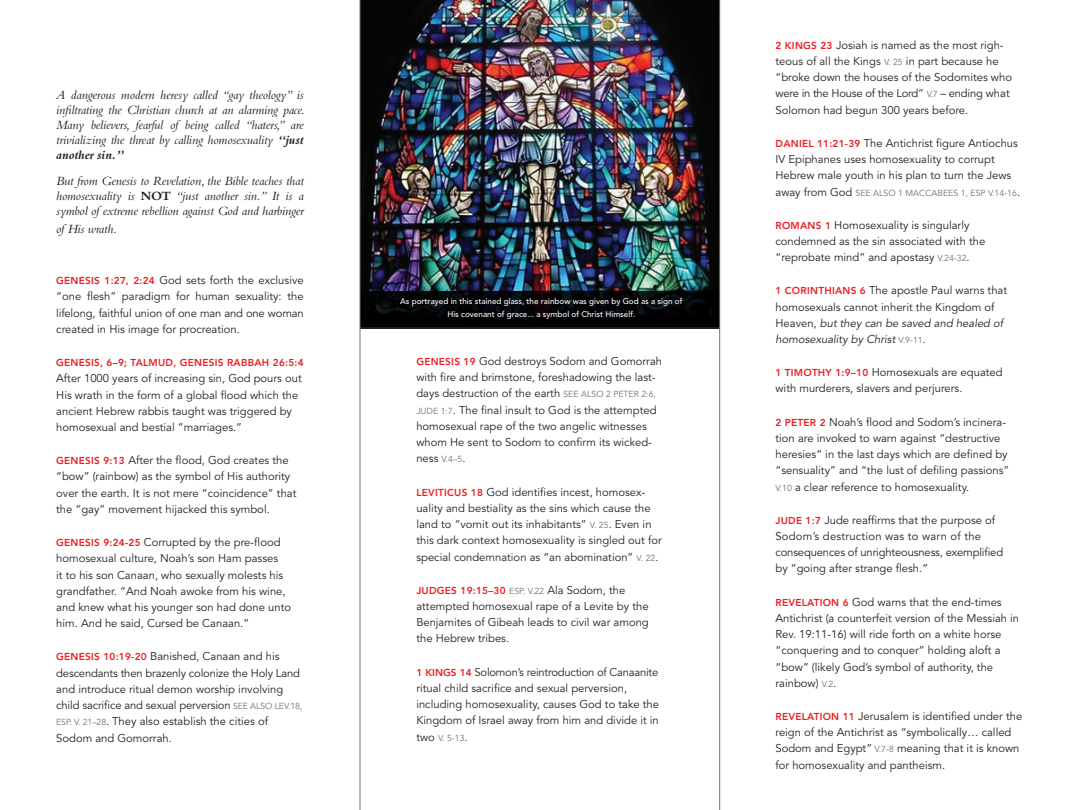
<style>
.page{position:relative;width:1080px;height:810px;background:#fff}
.page>*{position:absolute;margin:0;border:0;box-sizing:border-box;transform-origin:0 0}
.t1{font:italic 13.12px/15px "Bembo";letter-spacing:-.01em;color:#231f20;text-align:justify}
.t2{font:11.25px/16.2px "Avenir LT Std";color:#231f20}
.t3{font:800 10px "Avenir LT Std";letter-spacing:.025em;color:#ee1d23}
.t4{font:8.75px "Avenir LT Std";color:#797066}
.t5{font:500 8.12px/12.5px "Avenir LT Std";color:#fff;text-align:center}
.s1{font-weight:700}
.s2{font-weight:700;font-style:normal}
.s3{font-weight:800;font-size:10px;color:#ee1d23}
.s4{font-size:8.75px;color:#797066}
.s5{font-weight:400;font-size:8.75px;color:#797066}
.s6{font-weight:400;font-size:11.25px;color:#231f20}
.s7{font-size:11.25px;color:#231f20}
.s8{font-style:italic}
</style>
<div class="page">
<img style="left:361px;top:0;width:358px;height:291px">
<svg style="left:361px;top:291px;width:358px;height:38px;background:#040507"></svg>
<hr style="left:360px;top:0;width:1px;height:810px;background:#797066">
<hr style="left:719px;top:0;width:1px;height:810px;background:#797066">
<p class="t1" style="left:56px;top:87px;width:250px">A dangerous modern heresy called “gay theology” is infiltrating the Christian church at an alarming pace.<br>Many believers, fearful of being called “haters,” are trivializing the threat by calling homosexuality <span class="s1">“just another sin.”</span></p>
<p class="t1" style="left:56px;top:174px;width:249px">But from Genesis to Revelation, the Bible teaches that homosexuality is <span class="s2">NOT</span> “just another sin.” It is a symbol of extreme rebellion against God and harbinger</p>
<p class="t1" style="left:56px;top:221px;width:62px">of His wrath.</p>
<p class="t2" style="left:56px;top:272px;width:249px;text-align:justify"><span class="s3">GENESIS 1:27, 2:24</span> God sets forth the exclusive “one flesh” paradigm for human sexuality: the lifelong, faithful union of one man and one woman created in His image for procreation.</p>
<p class="t3" style="left:56px;top:357px;width:249px">GENESIS, 6–9; TALMUD, GENESIS RABBAH 26:5:4</p>
<p class="t2" style="left:56px;top:371px;width:247px">After 1000 years of increasing sin, God pours out His wrath in the form of a global flood which the ancient Hebrew rabbis taught was triggered by homosexual and bestial “marriages.”</p>
<p class="t2" style="left:56px;top:452px;width:242px"><span class="s3">GENESIS 9:13</span> After the flood, God creates the “bow” (rainbow) as the symbol of His authority over the earth. It is not mere “coincidence” that the “gay” movement hijacked this symbol.</p>
<p class="t2" style="left:56px;top:534px;width:236px"><span class="s3">GENESIS 9:24-25</span> Corrupted by the pre-flood homosexual culture, Noah’s son Ham passes<br>it to his son Canaan, who sexually molests his grandfather. “And Noah awoke from his wine, and knew what his younger son had done unto him. And he said, Cursed be Canaan.”</p>
<p class="t2" style="left:56px;top:649px;width:248px"><span class="s3">GENESIS 10:19-20</span> Banished, Canaan and his descendants then brazenly colonize the Holy Land and introduce ritual demon worship involving child sacrifice and sexual perversion <span class="s4">SEE ALSO LEV.18, ESP. V. 21–28</span>. They also establish the cities of Sodom and Gomorrah.</p>
<p class="t5" style="left:400px;top:295px;width:284px">As portrayed in this stained glass, the rainbow was given by God as a sign of<br>His covenant of grace... a symbol of Christ Himself.</p>
<p class="t2" style="left:416px;top:353px;width:247px"><span class="s3">GENESIS 19</span> God destroys Sodom and Gomorrah with fire and brimstone, foreshadowing the last&shy;days destruction of the earth <span class="s4">SEE ALSO 2 PETER 2:6, JUDE 1:7</span>. The final insult to God is the attempted homosexual rape of the two angelic witnesses whom He sent to Sodom to confirm its wicked&shy;ness <span class="s4">V.4–5</span>.</p>
<p class="t2" style="left:416px;top:484px;width:247px"><span class="s3">LEVITICUS 18</span> God identifies incest, homosex&shy;uality and bestiality as the sins which cause the land to “vomit out its inhabitants” <span class="s4">V. 25</span>. Even in this dark context homosexuality is singled out for special condemnation as “an abomination” <span class="s4">V. 22</span>.</p>
<p class="t3" style="left:416px;top:584px;width:210px">JUDGES 19:15–30 <span class="s5">ESP. V.22</span> <span class="s6">Ala Sodom, the</span></p>
<p class="t2" style="left:416px;top:598px;width:234px;text-align:justify">attempted homosexual rape of a Levite by the Benjamites of Gibeah leads to civil war among the Hebrew tribes.</p>
<p class="t2" style="left:416px;top:664px;width:244px"><span class="s3">1 KINGS 14</span> Solomon’s reintroduction of Canaanite ritual child sacrifice and sexual perversion, including homosexuality, causes God to take the Kingdom of Israel away from him and divide it in</p>
<p class="t4" style="left:416px;top:732px;width:53px"><span class="s7">two</span> V. 5-13<span class="s7">.</span></p>
<p class="t2" style="left:776px;top:37px;width:238px"><span class="s3">2 KINGS 23</span> Josiah is named as the most righ&shy;teous of all the Kings <span class="s4">V. 25</span> in part because he “broke down the houses of the Sodomites who were in the House of the Lord” <span class="s4">V.7</span> – ending what Solomon had begun 300 years before.</p>
<p class="t2" style="left:776px;top:135px;width:244px"><span class="s3">DANIEL 11:21-39</span> The Antichrist figure Antiochus<br>IV Epiphanes uses homosexuality to corrupt<br>Hebrew male youth in his plan to turn the Jews</p>
<p class="t4" style="left:776px;top:187px;width:246px"><span class="s7">away from God</span> SEE ALSO 1 MACCABEES 1, ESP V.14-16<span class="s7">.</span></p>
<p class="t2" style="left:776px;top:217px;width:211px"><span class="s3">ROMANS 1</span> Homosexuality is singularly condemned as the sin associated with the “reprobate mind” and apostasy <span class="s4">V.24-32</span>.</p>
<p class="t2" style="left:776px;top:283px;width:233px"><span class="s3">1 CORINTHIANS 6</span> The apostle Paul warns that homosexuals cannot inherit the Kingdom of Heaven, <span class="s8">but they can be saved and healed of homosexuality by Christ</span> <span class="s4">V.9-11</span>.</p>
<p class="t2" style="left:776px;top:364px;width:229px"><span class="s3">1 TIMOTHY 1:9–10</span> Homosexuals are equated with murderers, slavers and perjurers.</p>
<p class="t2" style="left:776px;top:414px;width:235px"><span class="s3">2 PETER 2</span> Noah’s flood and Sodom’s incinera&shy;tion are invoked to warn against “destructive heresies” in the last days which are defined by “sensuality” and “the lust of defiling passions” <span class="s4">V.10</span> a clear reference to homosexuality.</p>
<p class="t2" style="left:776px;top:512px;width:229px"><span class="s3">JUDE 1:7</span> Jude reaffirms that the purpose of Sodom’s destruction was to warn of the consequences of unrighteousness, exemplified by “going after strange flesh.”</p>
<p class="t2" style="left:776px;top:594px;width:245px"><span class="s3">REVELATION 6</span> God warns that the end-times Antichrist (a counterfeit version of the Messiah in Rev. 19:11-16) will ride forth on a white horse “conquering and to conquer” holding aloft a “bow” (likely God’s symbol of authority, the rainbow) <span class="s4">V.2</span>.</p>
<p class="t2" style="left:776px;top:708px;width:248px"><span class="s3">REVELATION 11</span> Jerusalem is identified under the reign of the Antichrist as “symbolically… called Sodom and Egypt” <span class="s4">V.7-8</span> meaning that it is known for homosexuality and pantheism.</p>
</div>
